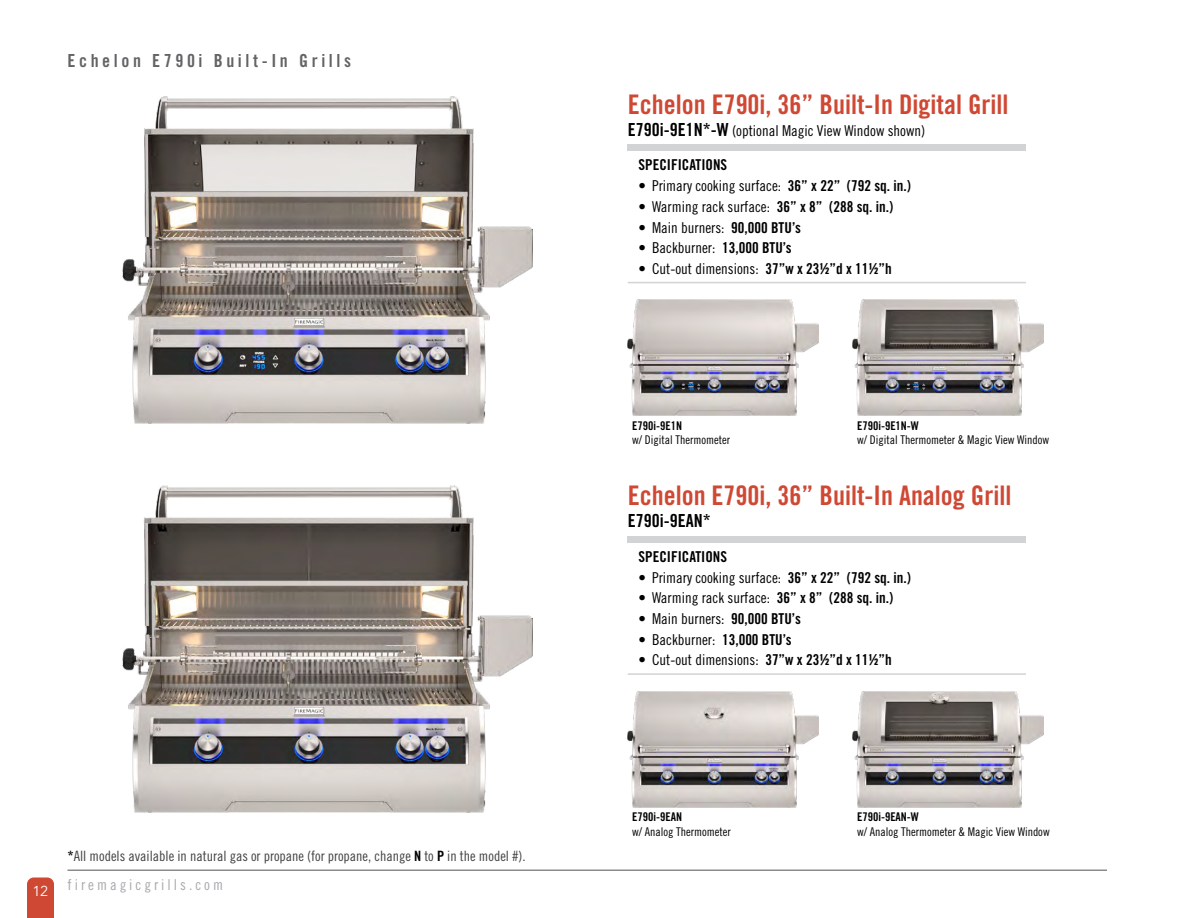
<style>
.page{position:relative;width:1188px;height:918px;background:#fff}
.page>*{position:absolute;margin:0;border:0;box-sizing:border-box;transform-origin:0 0}
.t1{font:27px "Trade Gothic LT Std Bd Cn 20";color:#cf4834}
.t2{font:18px "Trade Gothic LT Std Bd Cn 20";letter-spacing:.2em;color:#636466}
.t3{font:18px "Trade Gothic LT Std Bd Cn 20";color:#000}
.t4{font:15px "Trade Gothic LT Std Cn 18";color:#000}
.t5{font:15px "Trade Gothic LT Std Bd Cn 20";color:#000}
.t6{font:15px "Trade Gothic LT Std Cn 18";letter-spacing:.2em;color:#a7a9ac}
.t7{font:14.25px "Trade Gothic LT Std Cn 18";color:#414042}
.t8{font:14.25px "Avenir Next LT Pro";color:#fff}
.t9{font:12px "Trade Gothic LT Std Cn 18";color:#000}
.t10{font:12px "Trade Gothic LT Std Bd Cn 20";color:#000}
.s1{font-family:"Trade Gothic LT Std Bd Cn 20";color:#000}
.s2{font-family:"Trade Gothic LT Std Bd Cn 20";font-size:18px}
.s3{font-family:"Trade Gothic LT Std Bd Cn 20"}
</style>
<div class="page">
<svg style="left:27px;top:878px;width:27px;height:40px"></svg>
<hr style="left:68px;top:870px;width:1039px;height:1px;background:#686464">
<img style="left:123px;top:96px;width:409px;height:327px">
<img style="left:123px;top:485px;width:409px;height:328px">
<img style="left:628px;top:300px;width:191px;height:116px">
<img style="left:853px;top:300px;width:191px;height:116px">
<img style="left:628px;top:691px;width:191px;height:116px">
<img style="left:853px;top:691px;width:191px;height:116px">
<div style="left:628px;top:144px;width:398px;height:7px;background:#d1d3d4"></div>
<hr style="left:628px;top:282px;width:398px;height:1px;background:#d1d3d4">
<div style="left:628px;top:536px;width:398px;height:6px;background:#d1d3d4"></div>
<hr style="left:628px;top:673px;width:398px;height:2px;background:#d1d3d4">
<p class="t2" style="left:68px;top:50px;width:285px">Echelon E790i Built-In Grills</p>
<p class="t8" style="left:33px;top:882px;width:17px">12</p>
<p class="t7" style="left:68px;top:847px;width:460px"><span class="s1">*</span>All models available in natural gas or propane (for propane, change <span class="s1">N</span> to <span class="s1">P</span> in the model #).</p>
<p class="t6" style="left:68px;top:875px;width:157px">firemagicgrills.com</p>
<h1 class="t1" style="left:628px;top:88px;width:382px">Echelon E790i, 36” Built-In Digital Grill</h1>
<p class="t4" style="left:628px;top:121px;width:299px"><span class="s2">E790i-9E1N*-W</span> (optional Magic View Window shown)</p>
<p class="t5" style="left:639px;top:156px;width:90px">SPECIFICATIONS</p>
<p class="t4" style="left:639px;top:177px;width:274px">• Primary cooking surface: <span class="s3">36” x 22” (792 sq. in.)</span></p>
<p class="t4" style="left:639px;top:198px;width:256px">• Warming rack surface: <span class="s3">36” x 8” (288 sq. in.)</span></p>
<p class="t4" style="left:639px;top:218px;width:164px">• Main burners: <span class="s3">90,000 BTU’s</span></p>
<p class="t4" style="left:639px;top:239px;width:155px">• Backburner: <span class="s3">13,000 BTU’s</span></p>
<p class="t4" style="left:639px;top:260px;width:255px">• Cut-out dimensions: <span class="s3">37”w x 23½”d x 11½”h</span></p>
<p class="t10" style="left:632px;top:418px;width:51px">E790i-9E1N</p>
<p class="t9" style="left:632px;top:433px;width:100px">w/ Digital Thermometer</p>
<p class="t10" style="left:857px;top:418px;width:63px">E790i-9E1N-W</p>
<p class="t9" style="left:857px;top:433px;width:193px">w/ Digital Thermometer &amp; Magic View Window</p>
<h1 class="t1" style="left:628px;top:479px;width:385px">Echelon E790i, 36” Built-In Analog Grill</h1>
<p class="t3" style="left:628px;top:510px;width:84px">E790i-9EAN*</p>
<p class="t5" style="left:639px;top:547px;width:90px">SPECIFICATIONS</p>
<p class="t4" style="left:639px;top:568px;width:274px">• Primary cooking surface: <span class="s3">36” x 22” (792 sq. in.)</span></p>
<p class="t4" style="left:639px;top:589px;width:256px">• Warming rack surface: <span class="s3">36” x 8” (288 sq. in.)</span></p>
<p class="t4" style="left:639px;top:610px;width:164px">• Main burners: <span class="s3">90,000 BTU’s</span></p>
<p class="t4" style="left:639px;top:631px;width:155px">• Backburner: <span class="s3">13,000 BTU’s</span></p>
<p class="t4" style="left:639px;top:651px;width:255px">• Cut-out dimensions: <span class="s3">37”w x 23½”d x 11½”h</span></p>
<p class="t10" style="left:632px;top:810px;width:51px">E790i-9EAN</p>
<p class="t9" style="left:632px;top:824px;width:100px">w/ Analog Thermometer</p>
<p class="t10" style="left:857px;top:810px;width:63px">E790i-9EAN-W</p>
<p class="t9" style="left:857px;top:824px;width:194px">w/ Analog Thermometer &amp; Magic View Window</p>
</div>
